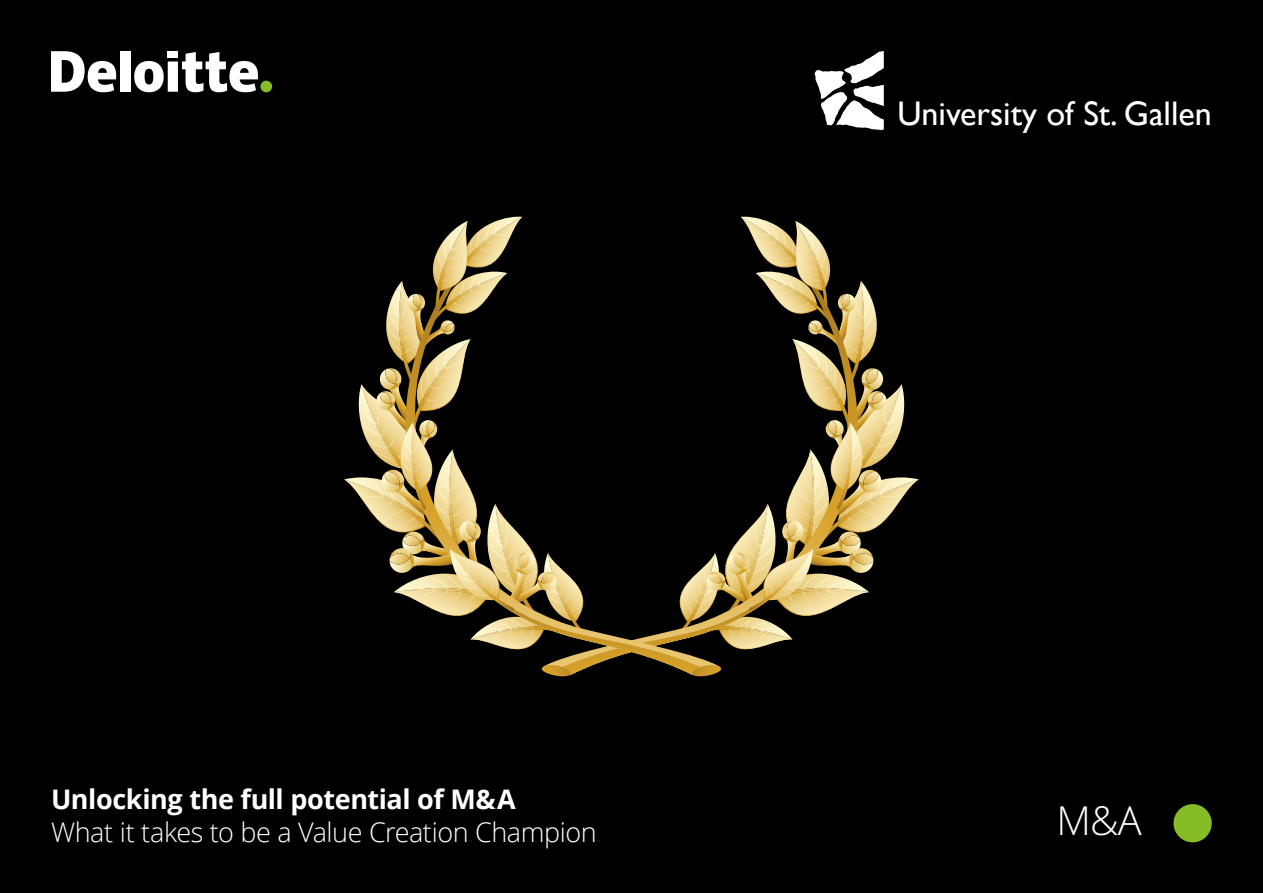
<style>
.page{position:relative;width:1263px;height:893px;background:#000}
.page>*{position:absolute;margin:0;border:0;box-sizing:border-box;transform-origin:0 0}
.t1{font:300 39.9px "Open Sans";color:#fff}
.t2{font:34.05px "Gill Sans";color:#fff}
.t3{font:300 27px "Open Sans";letter-spacing:-.015em;color:#fff}
.t4{font:700 27px "Open Sans";letter-spacing:-.015em;color:#fff}
</style>
<div class="page">
<svg style="left:344px;top:217px;width:575px;height:459px"></svg>
<div style="left:1173px;top:804px;width:39px;height:38px;background:#86bc25;border-radius:50%"></div>
<svg style="left:815px;top:51px;width:69px;height:80px"></svg>
<div style="left:260px;top:81px;width:12px;height:11px;background:#86bc25;border-radius:50%"></div>
<div style="left:120px;top:51px;width:10px;height:41px;background:#fff"></div>
<div style="left:168px;top:51px;width:10px;height:7px;background:#fff"></div>
<svg style="left:134px;top:52px;width:124px;height:40px"></svg>
<svg style="left:51px;top:51px;width:65px;height:41px"></svg>
<p class="t4" style="left:51px;top:780px;width:466px">Unlocking the full potential of M&amp;A</p>
<p class="t3" style="left:51px;top:814px;width:547px">What it takes to be a Value Creation Champion</p>
<p class="t2" style="left:897px;top:93px;width:316px">University of St. Gallen</p>
<h1 class="t1" style="left:1056px;top:794px;width:87px">M&amp;A</h1>
</div>
